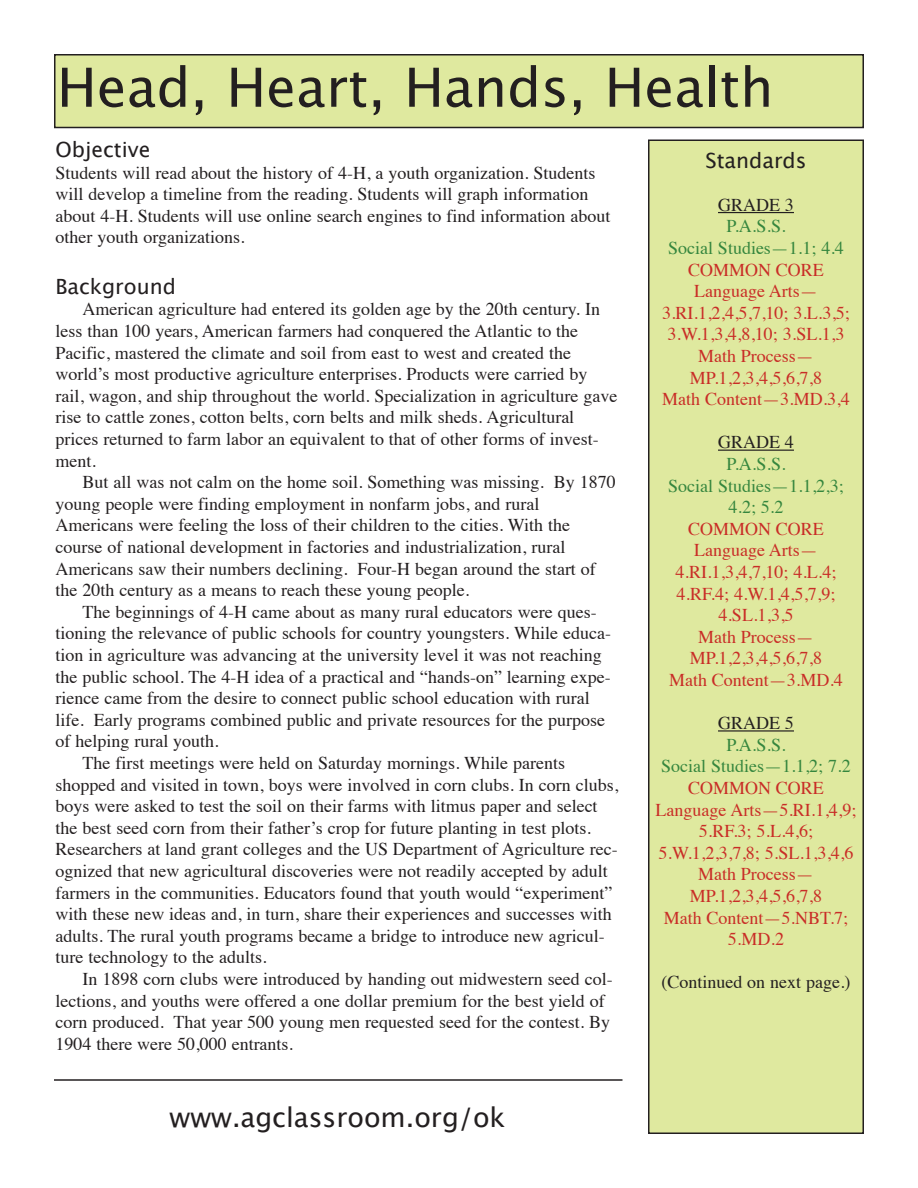
<style>
.page{position:relative;width:918px;height:1188px;background:#fff}
.page>*{position:absolute;margin:0;border:0;box-sizing:border-box;transform-origin:0 0}
.t1{font:54px "Lucida Grande";color:#231f20}
.t2{font:27px "Lucida Grande";color:#231f20}
.t3{font:21px "Lucida Grande";color:#231f20}
.t4{font:18px/21.6px "Times";color:#231f20}
.t5{font:18px/21.6px "Times";color:#c92d27;text-align:center}
.t6{font:18px/21.6px "Times";color:#35863e;text-align:center}
</style>
<div class="page">
<hr style="left:54px;top:1079px;width:568px;height:2px;background:#231f20">
<div style="left:55px;top:55px;width:808px;height:73px;background:#dfe99f"></div>
<div style="left:54px;top:54px;width:810px;height:74px;border:2px solid #231f20"></div>
<div style="left:649px;top:140px;width:214px;height:993px;background:#dfe99f"></div>
<div style="left:648px;top:140px;width:216px;height:994px;border:2px solid #231f20"></div>
<hr style="left:718px;top:212px;width:76px;height:1px;background:#231f20">
<hr style="left:718px;top:450px;width:76px;height:1px;background:#231f20">
<hr style="left:718px;top:730px;width:76px;height:2px;background:#231f20">
<h1 class="t1" style="left:57px;top:55px;width:718px">Head, Heart, Hands, Health</h1>
<p class="t3" style="left:705px;top:148px;width:103px">Standards</p>
<p class="t4" style="left:718px;top:195px;width:77px">Grade 3</p>
<p class="t6" style="left:668px;top:217px;width:177px">P.a.S.S.<br>Social Studies—1.1; 4.4</p>
<p class="t5" style="left:662px;top:260px;width:189px">Common Core<br>Language arts—<br>3.rI.1,2,4,5,7,10; 3.L.3,5;<br>3.W.1,3,4,8,10; 3.SL.1,3 math Process— mP.1,2,3,4,5,6,7,8<br>math Content—3.md.3,4</p>
<p class="t4" style="left:718px;top:433px;width:77px">Grade 4</p>
<p class="t6" style="left:668px;top:455px;width:177px">P.a.S.S.<br>Social Studies—1.1,2,3;<br>4.2; 5.2</p>
<p class="t5" style="left:669px;top:519px;width:175px">Common Core<br>Language arts—<br>4.rI.1,3,4,7,10; 4.L.4;<br>4.rF.4; 4.W.1,4,5,7,9;<br>4.SL.1,3,5<br>math Process— mP.1,2,3,4,5,6,7,8 math Content—3.md.4</p>
<p class="t4" style="left:718px;top:714px;width:77px">Grade 5</p>
<p class="t6" style="left:661px;top:735px;width:191px">P.a.S.S.<br>Social Studies—1.1,2; 7.2</p>
<p class="t5" style="left:656px;top:779px;width:202px">Common Core<br>Language arts—5.rI.1,4,9;<br>5.rF.3; 5.L.4,6;<br>5.W.1,2,3,7,8; 5.SL.1,3,4,6 math Process— mP.1,2,3,4,5,6,7,8<br>math Content—5.nBT.7;<br>5.md.2</p>
<p class="t4" style="left:661px;top:973px;width:191px">(Continued on next page.)</p>
<p class="t3" style="left:56px;top:137px;width:96px">Objective</p>
<p class="t4" style="left:55px;top:163px;width:556px">Students will read about the history of 4-H, a youth organization. Students will develop a timeline from the reading. Students will graph information about 4-H. Students will use online search engines to find information about other youth organizations.</p>
<p class="t3" style="left:56px;top:274px;width:122px">Background</p>
<p class="t4" style="left:55px;top:300px;width:563px;text-indent:27px">american agriculture had entered its golden age by the 20th century. In less than 100 years, american farmers had conquered the atlantic to the Pacific, mastered the climate and soil from east to west and created the world’s most productive agriculture enterprises. Products were carried by rail, wagon, and ship throughout the world. Specialization in agriculture gave rise to cattle zones, cotton belts, corn belts and milk sheds. agricultural prices returned to farm labor an equivalent to that of other forms of invest&shy;ment.</p>
<p class="t4" style="left:55px;top:473px;width:562px;text-indent:27px">But all was not calm on the home soil. Something was missing. By 1870 young people were finding employment in nonfarm jobs, and rural americans were feeling the loss of their children to the cities. With the course of national development in factories and industrialization, rural americans saw their numbers declining. Four-H began around the start of the 20th century as a means to reach these young people.</p>
<p class="t4" style="left:82px;top:602px;width:516px">The beginnings of 4-H came about as many rural educators were ques-</p>
<p class="t4" style="left:55px;top:624px;width:557px">tioning the relevance of public schools for country youngsters. While educa-</p>
<p class="t4" style="left:55px;top:646px;width:548px">tion in agriculture was advancing at the university level it was not reaching</p>
<p class="t4" style="left:55px;top:667px;width:557px">the public school. The 4-H idea of a practical and “hands-on” learning expe-</p>
<p class="t4" style="left:55px;top:689px;width:536px">rience came from the desire to connect public school education with rural</p>
<p class="t4" style="left:55px;top:710px;width:551px">life. early programs combined public and private resources for the purpose</p>
<p class="t4" style="left:55px;top:732px;width:165px">of helping rural youth.</p>
<p class="t4" style="left:82px;top:754px;width:484px">The first meetings were held on Saturday mornings. While parents</p>
<p class="t4" style="left:55px;top:775px;width:564px">shopped and visited in town, boys were involved in corn clubs. In corn clubs,</p>
<p class="t4" style="left:55px;top:797px;width:544px">boys were asked to test the soil on their farms with litmus paper and select</p>
<p class="t4" style="left:55px;top:818px;width:537px">the best seed corn from their father’s crop for future planting in test plots.</p>
<p class="t4" style="left:55px;top:840px;width:564px">researchers at land grant colleges and the US department of agriculture rec-</p>
<p class="t4" style="left:55px;top:862px;width:554px">ognized that new agricultural discoveries were not readily accepted by adult</p>
<p class="t4" style="left:55px;top:883px;width:558px">farmers in the communities. educators found that youth would “experiment”</p>
<p class="t4" style="left:55px;top:905px;width:558px">with these new ideas and, in turn, share their experiences and successes with</p>
<p class="t4" style="left:55px;top:926px;width:551px">adults. The rural youth programs became a bridge to introduce new agricul-</p>
<p class="t4" style="left:55px;top:948px;width:213px">ture technology to the adults.</p>
<p class="t4" style="left:82px;top:970px;width:532px">In 1898 corn clubs were introduced by handing out midwestern seed col-</p>
<p class="t4" style="left:55px;top:991px;width:551px">lections, and youths were offered a one dollar premium for the best yield of</p>
<p class="t4" style="left:55px;top:1013px;width:556px">corn produced. That year 500 young men requested seed for the contest. By</p>
<p class="t4" style="left:55px;top:1034px;width:239px">1904 there were 50,000 entrants.</p>
<h2 class="t2" style="left:170px;top:1101px;width:337px">www.agclassroom.org/ok</h2>
</div>
